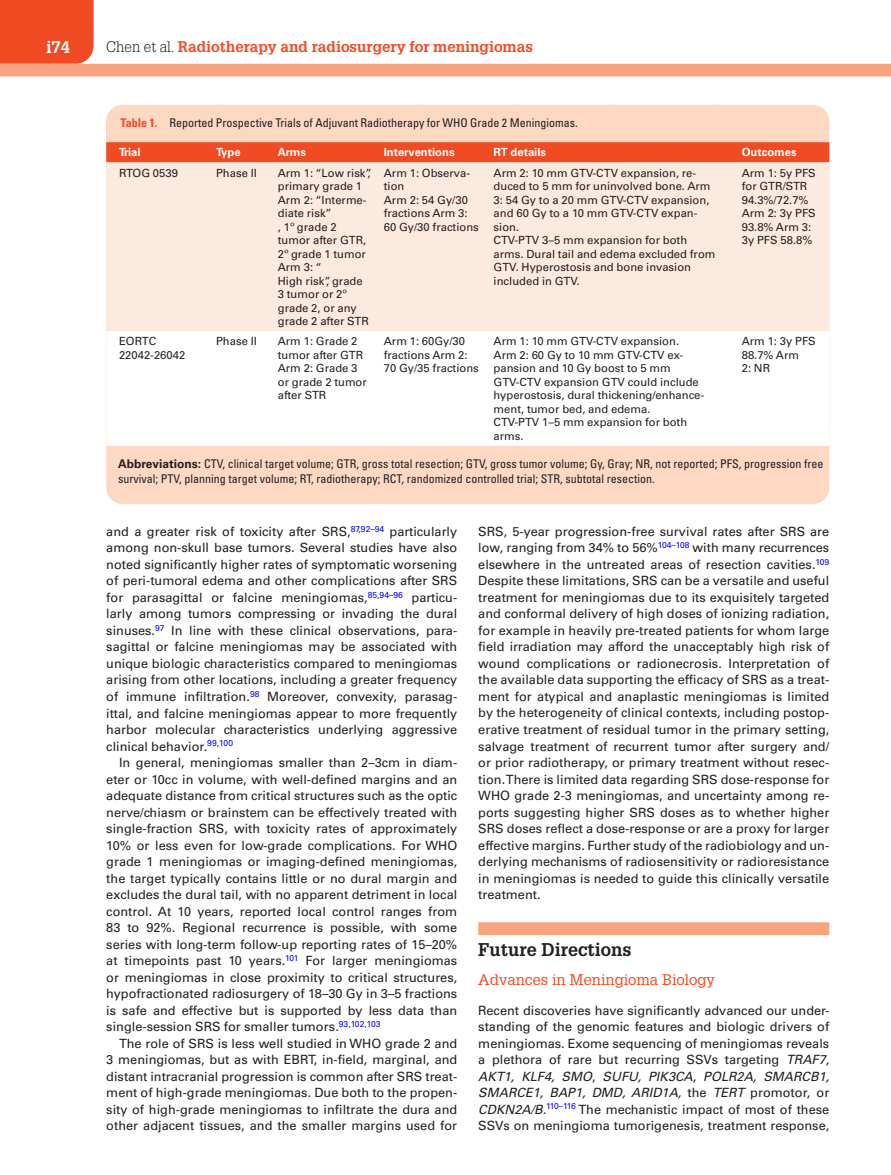
<style>
.page{position:relative;width:891px;height:1175px;background:#fff}
.page>*{position:absolute;margin:0;border:0;box-sizing:border-box;transform-origin:0 0}
.t1{font:700 18px "Glypha LT Std";color:#231f20}
.t2{font:700 16.5px "Glypha LT Std";color:#fff}
.t3{font:700 15px "Glypha LT Std";color:#f04b22}
.t4{font:15px "Glypha LT Std";color:#f04b22}
.t5{font:12.75px/16.5px "Univers LT Std";color:#231f20;text-align:justify}
.t6{font:condensed 12px/15px "Univers LT Std";color:#231f20}
.t7{font:11.25px/13.5px "Univers LT Std";color:#231f20}
.t8{font:700 11.25px "Univers LT Std";color:#fff}
.s1{font-weight:300;color:#231f20}
.s2{font-weight:700;color:#f04b22}
.s3{font-weight:700;font-stretch:normal}
.s4{font-style:italic}
</style>
<div class="page">
<div style="left:0;top:0;width:94px;height:64px;background:#f04b22"></div>
<div style="left:0;top:64px;width:891px;height:12px;background:#f7a37d"></div>
<div style="left:478px;top:922px;width:351px;height:13px;background:#f7a37d"></div>
<div style="left:106px;top:105px;width:723px;height:399px;background:#fdd8c3;border-radius:16px"></div>
<svg style="left:106px;top:105px;width:723px;height:57px"></svg>
<div style="left:106px;top:162px;width:723px;height:169px;background:#fdeade"></div>
<div style="left:106px;top:331px;width:723px;height:115px;background:#fff"></div>
<p class="t2" style="left:46px;top:37px;width:25px">i74</p>
<p class="t3" style="left:106px;top:37px;width:428px"><span class="s1">Chen et al.</span> Radiotherapy and radiosurgery for meningiomas</p>
<p class="t6" style="left:121px;top:115px;width:459px"><span class="s2">Table 1.</span> Reported Prospective Trials of Adjuvant Radiotherapy for WHO Grade 2 Meningiomas.</p>
<p class="t8" style="left:119px;top:146px;width:23px">Trial</p>
<p class="t8" style="left:216px;top:146px;width:26px">Type</p>
<p class="t8" style="left:278px;top:146px;width:30px">Arms</p>
<p class="t8" style="left:384px;top:146px;width:72px">Interventions</p>
<p class="t8" style="left:494px;top:146px;width:54px">RT details</p>
<p class="t8" style="left:742px;top:146px;width:57px">Outcomes</p>
<p class="t7" style="left:119px;top:166px;width:60px">RTOG 0539</p>
<p class="t7" style="left:216px;top:166px;width:42px">Phase II</p>
<p class="t7" style="left:278px;top:166px;width:96px">Arm 1: “Low risk”, primary grade 1<br>Arm 2: “Interme&shy;diate risk”<br>, 1º grade 2 tumor after GTR,<br>2º grade 1 tumor<br>Arm 3: “<br>High risk”, grade<br>3 tumor or 2º grade 2, or any grade 2 after STR</p>
<p class="t7" style="left:384px;top:166px;width:97px">Arm 1: Observa&shy;tion<br>Arm 2: 54 Gy/30 fractions Arm 3:<br>60 Gy/30 fractions</p>
<p class="t7" style="left:494px;top:166px;width:223px">Arm 2: 10 mm GTV-CTV expansion, re&shy;duced to 5 mm for uninvolved bone. Arm<br>3: 54 Gy to a 20 mm GTV-CTV expansion, and 60 Gy to a 10 mm GTV-CTV expan&shy;sion.<br>CTV-PTV 3–5 mm expansion for both arms. Dural tail and edema excluded from<br>GTV. Hyperostosis and bone invasion included in GTV.</p>
<p class="t7" style="left:742px;top:166px;width:76px">Arm 1: 5y PFS for GTR/STR<br>94.3%/72.7%<br>Arm 2: 3y PFS<br>93.8% Arm 3:<br>3y PFS 58.8%</p>
<p class="t7" style="left:119px;top:334px;width:68px">EORTC<br>22042-26042</p>
<p class="t7" style="left:216px;top:334px;width:42px">Phase II</p>
<p class="t7" style="left:278px;top:334px;width:91px">Arm 1: Grade 2 tumor after GTR<br>Arm 2: Grade 3 or grade 2 tumor after STR</p>
<p class="t7" style="left:384px;top:334px;width:97px">Arm 1: 60Gy/30 fractions Arm 2:<br>70 Gy/35 fractions</p>
<p class="t7" style="left:494px;top:334px;width:212px">Arm 1: 10 mm GTV-CTV expansion.<br>Arm 2: 60 Gy to 10 mm GTV-CTV ex&shy;pansion and 10 Gy boost to 5 mm<br>GTV-CTV expansion GTV could include hyperostosis, dural thickening/enhance&shy;ment, tumor bed, and edema.<br>CTV-PTV 1–5 mm expansion for both arms.</p>
<p class="t7" style="left:742px;top:334px;width:76px">Arm 1: 3y PFS<br>88.7% Arm<br>2: NR</p>
<p class="t6" style="left:118px;top:455px;width:707px"><span class="s3">Abbreviations:</span> CTV, clinical target volume; GTR, gross total resection; GTV, gross tumor volume; Gy, Gray; NR, not reported; PFS, progression free survival; PTV, planning target volume; RT, radiotherapy; RCT, randomized controlled trial; STR, subtotal resection.</p>
<p class="t5" style="left:106px;top:523px;width:353px">and a greater risk of toxicity after SRS,<sup>87</sup><sup>,</sup><sup>92–94</sup> particularly among non-skull base tumors. Several studies have also noted significantly higher rates of symptomatic worsening of peri-tumoral edema and other complications after SRS for parasagittal or falcine meningiomas,<sup>85</sup><sup>,</sup><sup>94–96</sup> particu&shy;larly among tumors compressing or invading the dural sinuses.<sup>97</sup> In line with these clinical observations, para&shy;sagittal or falcine meningiomas may be associated with unique biologic characteristics compared to meningiomas arising from other locations, including a greater frequency of immune infiltration.<sup>98</sup> Moreover, convexity, parasag&shy;ittal, and falcine meningiomas appear to more frequently harbor molecular characteristics underlying aggressive clinical behavior.<sup>99</sup><sup>,</sup><sup>100</sup></p>
<p class="t5" style="left:106px;top:754px;width:353px;text-indent:13px">In general, meningiomas smaller than 2–3cm in diam&shy;eter or 10cc in volume, with well-defined margins and an adequate distance from critical structures such as the optic nerve/chiasm or brainstem can be effectively treated with single-fraction SRS, with toxicity rates of approximately 10% or less even for low-grade complications. For WHO grade 1 meningiomas or imaging-defined meningiomas, the target typically contains little or no dural margin and excludes the dural tail, with no apparent detriment in local control. At 10 years, reported local control ranges from 83 to 92%. Regional recurrence is possible, with some series with long-term follow-up reporting rates of 15–20% at timepoints past 10 years.<sup>101</sup> For larger meningiomas or meningiomas in close proximity to critical structures, hypofractionated radiosurgery of 18–30 Gy in 3–5 fractions is safe and effective but is supported by less data than single-session SRS for smaller tumors.<sup>93</sup><sup>,</sup><sup>102</sup><sup>,</sup><sup>103</sup></p>
<p class="t5" style="left:106px;top:1035px;width:353px;text-indent:13px">The role of SRS is less well studied in WHO grade 2 and 3 meningiomas, but as with EBRT, in-field, marginal, and distant intracranial progression is common after SRS treat&shy;ment of high-grade meningiomas. Due both to the propen&shy;sity of high-grade meningiomas to infiltrate the dura and other adjacent tissues, and the smaller margins used for</p>
<p class="t5" style="left:478px;top:523px;width:353px">SRS, 5-year progression-free survival rates after SRS are low, ranging from 34% to 56%<sup>104–108</sup> with many recurrences elsewhere in the untreated areas of resection cavities.<sup>109<br></sup>Despite these limitations, SRS can be a versatile and useful treatment for meningiomas due to its exquisitely targeted and conformal delivery of high doses of ionizing radiation, for example in heavily pre-treated patients for whom large field irradiation may afford the unacceptably high risk of wound complications or radionecrosis. Interpretation of the available data supporting the efficacy of SRS as a treat&shy;ment for atypical and anaplastic meningiomas is limited by the heterogeneity of clinical contexts, including postop&shy;erative treatment of residual tumor in the primary setting, salvage treatment of recurrent tumor after surgery and/ or prior radiotherapy, or primary treatment without resec&shy;tion. There is limited data regarding SRS dose-response for WHO grade 2-3 meningiomas, and uncertainty among re&shy;ports suggesting higher SRS doses as to whether higher SRS doses reflect a dose-response or are a proxy for larger effective margins. Further study of the radiobiology and un&shy;derlying mechanisms of radiosensitivity or radioresistance in meningiomas is needed to guide this clinically versatile treatment.</p>
<h1 class="t1" style="left:478px;top:938px;width:155px">Future Directions</h1>
<p class="t4" style="left:478px;top:971px;width:238px">Advances in Meningioma Biology</p>
<p class="t5" style="left:478px;top:1002px;width:353px">Recent discoveries have significantly advanced our under&shy;standing of the genomic features and biologic drivers of meningiomas. Exome sequencing of meningiomas reveals a plethora of rare but recurring SSVs targeting <span class="s4">TRAF7</span>, <span class="s4">AKT1, KLF4, SMO</span>, <span class="s4">SUFU, PIK3CA, POLR2A, SMARCB1, SMARCE1, BAP1, DMD, ARID1A,</span> the <span class="s4">TERT</span> promotor, or <span class="s4">CDKN2A/B.</span><sup>110–116</sup> The mechanistic impact of most of these SSVs on meningioma tumorigenesis, treatment response,</p>
</div>
